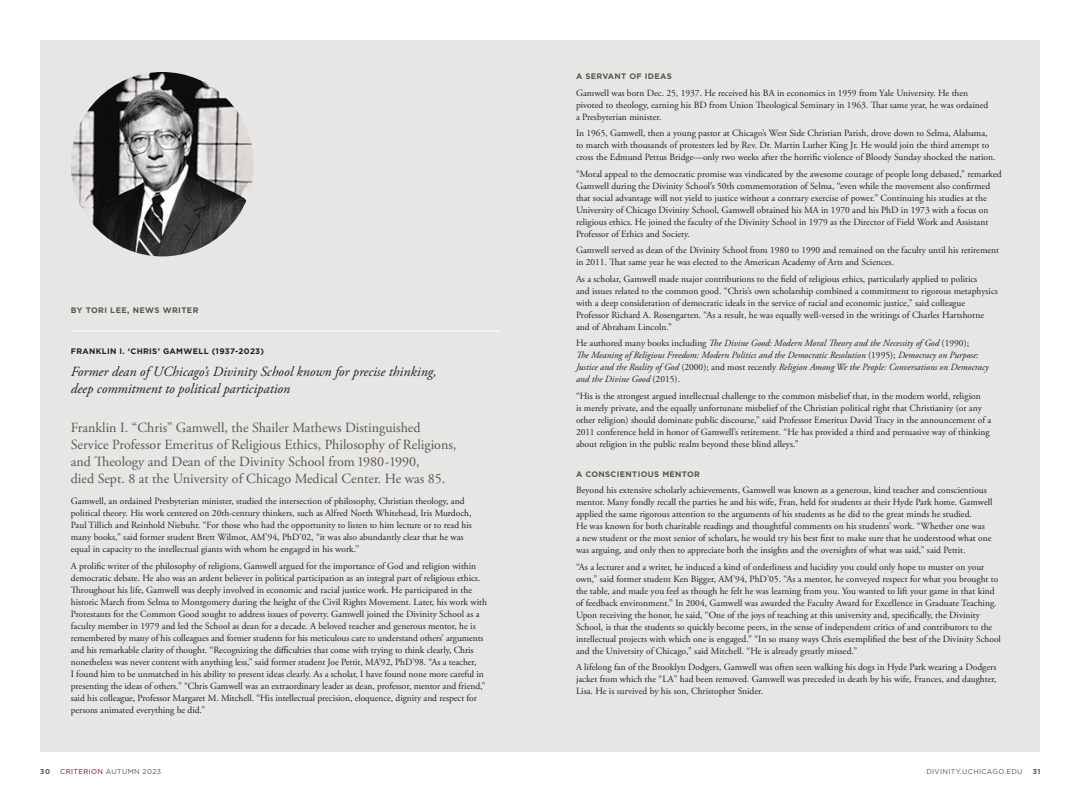
<style>
.page{position:relative;width:1080px;height:792px;background:#fff}
.page>*{position:absolute;margin:0;border:0;box-sizing:border-box;transform-origin:0 0}
.t1{font:14px/17px "Adobe Garamond Pro";color:#5d544f}
.t2{font:italic 14px/17px "Adobe Garamond Pro";color:#231f20}
.t3{font:9.5px/12px "Adobe Garamond Pro";color:#231f20}
.t4{font:italic 9.5px/12px "Adobe Garamond Pro";color:#231f20}
.t5{font:700 8px "Gotham";letter-spacing:.04em;color:#5d544f}
.t6{font:700 8px "Gotham";letter-spacing:.04em;color:#231f20}
.t7{font:7px "Gotham";letter-spacing:.05em;color:#5d544f}
.t8{font:700 7px "Gotham";color:#5d544f}
.s1{font-style:normal}
.s2{color:#8a011f}
</style>
<div class="page">
<div style="left:40px;top:40px;width:1000px;height:712px;background:#e6e7e4"></div>
<img style="left:71px;top:72px;width:183px;height:184px">
<hr style="left:71px;top:330px;width:429px;height:1px;background:#fff">
<p class="t5" style="left:71px;top:305px;width:129px">BY TORI LEE, NEWS WRITER</p>
<p class="t6" style="left:71px;top:346px;width:195px">FRANKLIN I. ‘CHRIS’ GAMWELL (1937-2023)</p>
<h1 class="t2" style="left:71px;top:363px;width:367px">Former dean of UChicago’s Divinity School known for precise thinking, deep commitment to political participation</h1>
<p class="t1" style="left:71px;top:420px;width:387px">Franklin I. “Chris” Gamwell, the Shailer Mathews Distinguished Service Professor Emeritus of Religious Ethics, Philosophy of Religions, and Theology and Dean of the Divinity School from 1980-1990,<br>died Sept. 8 at the University of Chicago Medical Center. He was 85.</p>
<p class="t3" style="left:71px;top:496px;width:403px">Gamwell, an ordained Presbyterian minister, studied the intersection of philosophy, Christian theology, and political theory. His work centered on 20th-century thinkers, such as Alfred North Whitehead, Iris Murdoch, Paul Tillich and Reinhold Niebuhr. “For those who had the opportunity to listen to him lecture or to read his many books,” said former student Brett Wilmot, AM’94, PhD’02, “it was also abundantly clear that he was equal in capacity to the intellectual giants with whom he engaged in his work.”</p>
<p class="t3" style="left:71px;top:560px;width:418px">A prolific writer of the philosophy of religions, Gamwell argued for the importance of God and religion within democratic debate. He also was an ardent believer in political participation as an integral part of religious ethics.<br>Throughout his life, Gamwell was deeply involved in economic and racial justice work. He participated in the historic March from Selma to Montgomery during the height of the Civil Rights Movement. Later, his work with Protestants for the Common Good sought to address issues of poverty. Gamwell joined the Divinity School as a faculty member in 1979 and led the School as dean for a decade. A beloved teacher and generous mentor, he is remembered by many of his colleagues and former students for his meticulous care to understand others’ arguments and his remarkable clarity of thought. “Recognizing the difficulties that come with trying to think clearly, Chris nonetheless was never content with anything less,” said former student Joe Pettit, MA’92, PhD’98. “As a teacher,<br>I found him to be unmatched in his ability to present ideas clearly. As a scholar, I have found none more careful in presenting the ideas of others.” “Chris Gamwell was an extraordinary leader as dean, professor, mentor and friend,” said his colleague, Professor Margaret M. Mitchell. “His intellectual precision, eloquence, dignity and respect for persons animated everything he did.”</p>
<p class="t5" style="left:576px;top:71px;width:97px">A SERVANT OF IDEAS</p>
<p class="t3" style="left:576px;top:87px;width:414px">Gamwell was born Dec. 25, 1937. He received his BA in economics in 1959 from Yale University. He then pivoted to theology, earning his BD from Union Theological Seminary in 1963. That same year, he was ordained a Presbyterian minister.</p>
<p class="t3" style="left:576px;top:128px;width:421px">In 1965, Gamwell, then a young pastor at Chicago’s West Side Christian Parish, drove down to Selma, Alabama, to march with thousands of protesters led by Rev. Dr. Martin Luther King Jr. He would join the third attempt to cross the Edmund Pettus Bridge—only two weeks after the horrific violence of Bloody Sunday shocked the nation.</p>
<p class="t3" style="left:576px;top:168px;width:427px">“Moral appeal to the democratic promise was vindicated by the awesome courage of people long debased,” remarked Gamwell during the Divinity School’s 50th commemoration of Selma, “even while the movement also confirmed that social advantage will not yield to justice without a contrary exercise of power.” Continuing his studies at the University of Chicago Divinity School, Gamwell obtained his MA in 1970 and his PhD in 1973 with a focus on religious ethics. He joined the faculty of the Divinity School in 1979 as the Director of Field Work and Assistant Professor of Ethics and Society.</p>
<p class="t3" style="left:576px;top:245px;width:425px">Gamwell served as dean of the Divinity School from 1980 to 1990 and remained on the faculty until his retirement in 2011. That same year he was elected to the American Academy of Arts and Sciences.</p>
<p class="t3" style="left:576px;top:273px;width:423px">As a scholar, Gamwell made major contributions to the field of religious ethics, particularly applied to politics<br>and issues related to the common good. “Chris’s own scholarship combined a commitment to rigorous metaphysics with a deep consideration of democratic ideals in the service of racial and economic justice,” said colleague Professor Richard A. Rosengarten. “As a result, he was equally well-versed in the writings of Charles Hartshorne and of Abraham Lincoln.”</p>
<p class="t4" style="left:576px;top:338px;width:414px"><span class="s1">He authored many books including</span> The Divine Good: Modern Moral Theory and the Necessity of God <span class="s1">(1990);<br></span>The Meaning of Religious Freedom: Modern Politics and the Democratic Resolution <span class="s1">(1995);</span> Democracy on Purpose:<br>Justice and the Reality of God <span class="s1">(2000); and most recently</span> Religion Among We the People: Conversations on Democracy and the Divine Good <span class="s1">(2015).</span></p>
<p class="t3" style="left:576px;top:390px;width:417px">“His is the strongest argued intellectual challenge to the common misbelief that, in the modern world, religion<br>is merely private, and the equally unfortunate misbelief of the Christian political right that Christianity (or any other religion) should dominate public discourse,” said Professor Emeritus David Tracy in the announcement of a 2011 conference held in honor of Gamwell’s retirement. “He has provided a third and persuasive way of thinking about religion in the public realm beyond these blind alleys.”</p>
<p class="t5" style="left:576px;top:469px;width:126px">A CONSCIENTIOUS MENTOR</p>
<p class="t3" style="left:576px;top:485px;width:418px">Beyond his extensive scholarly achievements, Gamwell was known as a generous, kind teacher and conscientious mentor. Many fondly recall the parties he and his wife, Fran, held for students at their Hyde Park home. Gamwell applied the same rigorous attention to the arguments of his students as he did to the great minds he studied.<br>He was known for both charitable readings and thoughtful comments on his students’ work. “Whether one was<br>a new student or the most senior of scholars, he would try his best first to make sure that he understood what one was arguing, and only then to appreciate both the insights and the oversights of what was said,” said Pettit.</p>
<p class="t3" style="left:576px;top:561px;width:427px">“As a lecturer and a writer, he induced a kind of orderliness and lucidity you could only hope to muster on your own,” said former student Ken Bigger, AM’94, PhD’05. “As a mentor, he conveyed respect for what you brought to the table, and made you feel as though he felt he was learning from you. You wanted to lift your game in that kind of feedback environment.” In 2004, Gamwell was awarded the Faculty Award for Excellence in Graduate Teaching.<br>Upon receiving the honor, he said, “One of the joys of teaching at this university and, specifically, the Divinity School, is that the students so quickly become peers, in the sense of independent critics of and contributors to the intellectual projects with which one is engaged.” “In so many ways Chris exemplified the best of the Divinity School and the University of Chicago,” said Mitchell. “He is already greatly missed.”</p>
<p class="t3" style="left:576px;top:662px;width:422px;text-align:justify">A lifelong fan of the Brooklyn Dodgers, Gamwell was often seen walking his dogs in Hyde Park wearing a Dodgers jacket from which the “LA” had been removed. Gamwell was preceded in death by his wife, Frances, and daughter, Lisa. He is survived by his son, Christopher Snider.</p>
<p class="t8" style="left:40px;top:767px;width:11px">30</p>
<p class="t7" style="left:60px;top:767px;width:103px"><span class="s2">CRITERION</span> AUTUMN 2023</p>
<p class="t7" style="left:926px;top:767px;width:98px">DIVINITY.UCHICAGO.EDU</p>
<p class="t8" style="left:1033px;top:767px;width:9px">31</p>
</div>
